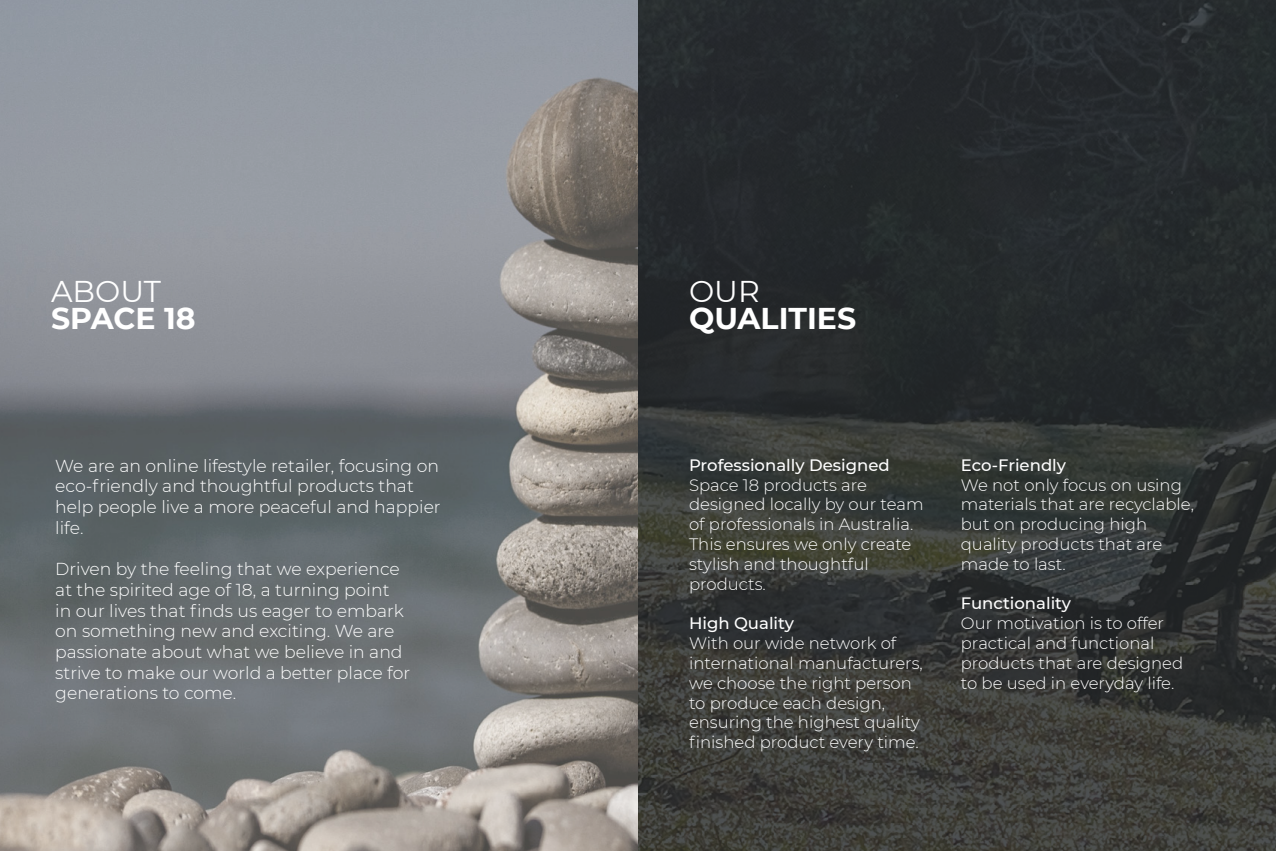
<style>
.page{position:relative;width:1276px;height:851px;background:#fff}
.page>*{position:absolute;margin:0;border:0;box-sizing:border-box;transform-origin:0 0}
.t1{font:700 30px "Montserrat";color:#fff}
.t2{font:30px "Montserrat";color:#fff}
.t3{font:300 17.25px/20.7px "Montserrat";color:#fff}
.t4{font:300 16.5px/19.8px "Montserrat";color:#fff}
.t5{font:500 16.5px "Montserrat";color:#fff}
</style>
<div class="page">
<img style="left:0;top:0;width:1276px;height:850px">
<h1 class="t2" style="left:51px;top:270px;width:111px">ABOUT</h1>
<h1 class="t1" style="left:51px;top:296px;width:146px">SPACE 18</h1>
<p class="t3" style="left:55px;top:454px;width:387px">We are an online lifestyle retailer, focusing on eco-friendly and thoughtful products that help people live a more peaceful and happier life.</p>
<p class="t3" style="left:55px;top:558px;width:356px">Driven by the feeling that we experience at the spirited age of 18, a turning point<br>in our lives that finds us eager to embark on something new and exciting. We are passionate about what we believe in and strive to make our world a better place for generations to come.</p>
<h1 class="t2" style="left:689px;top:270px;width:72px">OUR</h1>
<h1 class="t1" style="left:689px;top:296px;width:169px">QUALITIES</h1>
<p class="t5" style="left:689px;top:453px;width:202px">Professionally Designed</p>
<p class="t4" style="left:689px;top:474px;width:236px">Space 18 products are designed locally by our team of professionals in Australia.<br>This ensures we only create stylish and thoughtful products.</p>
<p class="t5" style="left:689px;top:611px;width:107px">High Quality</p>
<p class="t4" style="left:689px;top:632px;width:235px">With our wide network of international manufacturers, we choose the right person to produce each design, ensuring the highest quality finished product every time.</p>
<p class="t5" style="left:961px;top:453px;width:107px">Eco-Friendly</p>
<p class="t4" style="left:961px;top:474px;width:235px">We not only focus on using materials that are recyclable, but on producing high quality products that are made to last.</p>
<p class="t5" style="left:961px;top:592px;width:112px">Functionality</p>
<p class="t4" style="left:961px;top:613px;width:224px">Our motivation is to offer practical and functional products that are designed to be used in everyday life.</p>
</div>
